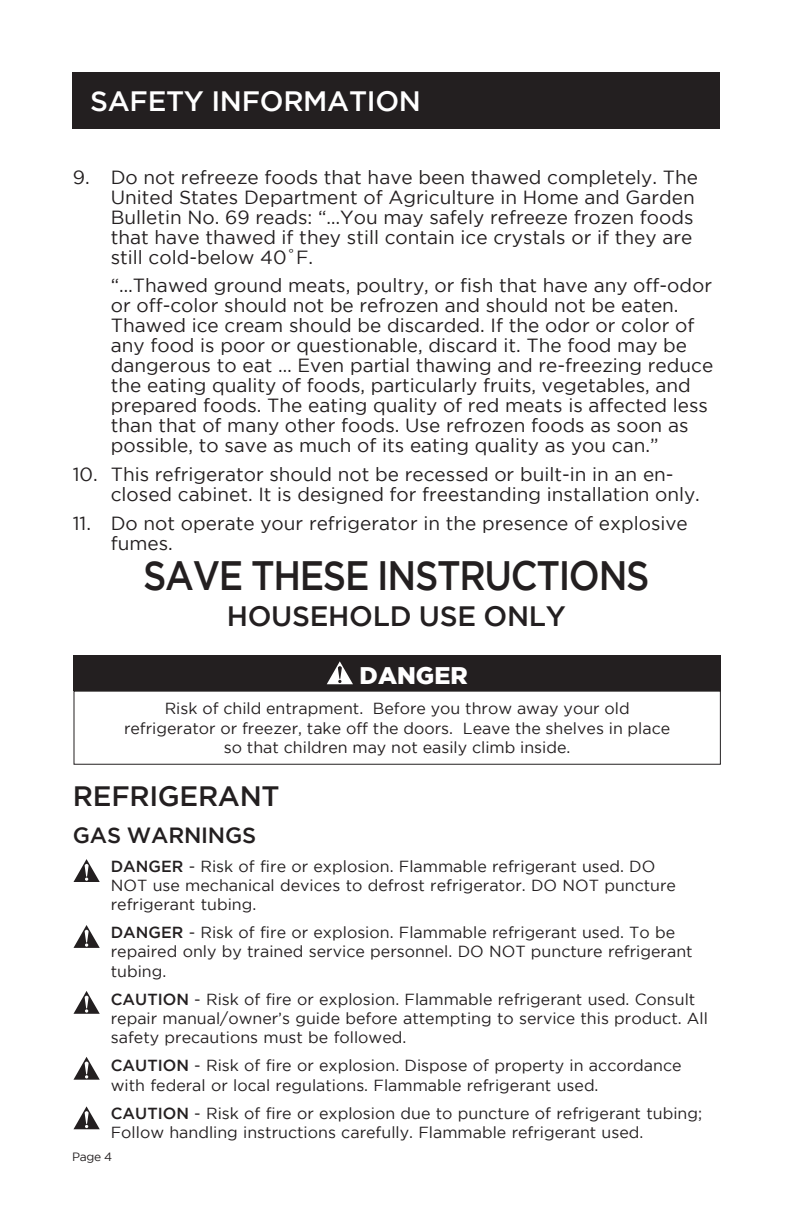
<style>
.page{position:relative;width:792px;height:1224px;background:#fff}
.page>*{position:absolute;margin:0;border:0;box-sizing:border-box;transform-origin:0 0}
.t1{font:500 41px "Gotham";letter-spacing:-.035em;color:#231f20;scale:.89 1}
.t2{font:500 28px "Gotham";letter-spacing:-.01em;color:#231f20}
.t3{font:500 28px "Gotham";letter-spacing:-.01em;color:#fff}
.t4{font:900 24px "Gotham";color:#fff}
.t5{font:500 22px "Gotham";letter-spacing:-.01em;color:#231f20}
.body{font:19px/20px "Gotham";color:#231f20}
.body_copy{font:16px/19.2px "Gotham";color:#231f20}
.body_copy-2{font:12px "Gotham";color:#231f20}
.s1{font-weight:500}
</style>
<div class="page">
<div style="left:72px;top:72px;width:648px;height:57px;background:#231f20"></div>
<div style="left:73px;top:655px;width:648px;height:36px;background:#231f20"></div>
<svg style="left:327px;top:661px;width:26px;height:23px"></svg>
<div style="left:73px;top:691px;width:648px;height:74px;border:1px solid #231f20"></div>
<svg style="left:73px;top:859px;width:27px;height:23px"></svg>
<svg style="left:73px;top:925px;width:27px;height:23px"></svg>
<svg style="left:73px;top:991px;width:27px;height:23px"></svg>
<svg style="left:73px;top:1057px;width:27px;height:23px"></svg>
<svg style="left:73px;top:1106px;width:27px;height:23px"></svg>
<p class="t3" style="left:90px;top:85px;width:332px">SAFETY INFORMATION</p>
<p class="body" style="left:111px;top:167px;width:589px;text-indent:-38px">9. Do not refreeze foods that have been thawed completely. The United States Department of Agriculture in Home and Garden Bulletin No. 69 reads: “…You may safely refreeze frozen foods that have thawed if they still contain ice crystals or if they are still cold-below 40˚F.</p>
<p class="body" style="left:111px;top:275px;width:604px">“…Thawed ground meats, poultry, or fish that have any off-odor or off-color should not be refrozen and should not be eaten.<br>Thawed ice cream should be discarded. If the odor or color of any food is poor or questionable, discard it. The food may be dangerous to eat … Even partial thawing and re-freezing reduce the eating quality of foods, particularly fruits, vegetables, and prepared foods. The eating quality of red meats is affected less than that of many other foods. Use refrozen foods as soon as possible, to save as much of its eating quality as you can.”</p>
<p class="body" style="left:111px;top:464px;width:591px;text-indent:-38px">10. This refrigerator should not be recessed or built-in in an en&shy;closed cabinet. It is designed for freestanding installation only.</p>
<p class="body" style="left:111px;top:513px;width:579px;text-indent:-38px">11. Do not operate your refrigerator in the presence of explosive fumes.</p>
<p class="t1" style="left:143px;top:552px;width:570px">SAVE THESE INSTRUCTIONS</p>
<p class="t2" style="left:227px;top:600px;width:341px">HOUSEHOLD USE ONLY</p>
<p class="t4" style="left:360px;top:662px;width:109px">DANGER</p>
<p class="body_copy" style="left:124px;top:699px;width:548px;text-align:center">Risk of child entrapment. Before you throw away your old refrigerator or freezer, take off the doors. Leave the shelves in place so that children may not easily climb inside.</p>
<p class="t2" style="left:73px;top:780px;width:208px">REFRIGERANT</p>
<p class="t5" style="left:73px;top:823px;width:185px">GAS WARNINGS</p>
<p class="body_copy" style="left:111px;top:856px;width:567px"><span class="s1">DANGER</span> - Risk of fire or explosion. Flammable refrigerant used. DO<br>NOT use mechanical devices to defrost refrigerator. DO NOT puncture refrigerant tubing.</p>
<p class="body_copy" style="left:111px;top:923px;width:583px"><span class="s1">DANGER</span> - Risk of fire or explosion. Flammable refrigerant used. To be repaired only by trained service personnel. DO NOT puncture refrigerant tubing.</p>
<p class="body_copy" style="left:111px;top:989px;width:599px"><span class="s1">CAUTION</span> - Risk of fire or explosion. Flammable refrigerant used. Consult repair manual/owner’s guide before attempting to service this product. All safety precautions must be followed.</p>
<p class="body_copy" style="left:111px;top:1056px;width:572px"><span class="s1">CAUTION</span> - Risk of fire or explosion. Dispose of property in accordance with federal or local regulations. Flammable refrigerant used.</p>
<p class="body_copy" style="left:111px;top:1103px;width:593px"><span class="s1">CAUTION</span> - Risk of fire or explosion due to puncture of refrigerant tubing;<br>Follow handling instructions carefully. Flammable refrigerant used.</p>
<p class="body_copy-2" style="left:72px;top:1150px;width:42px">Page 4</p>
</div>
